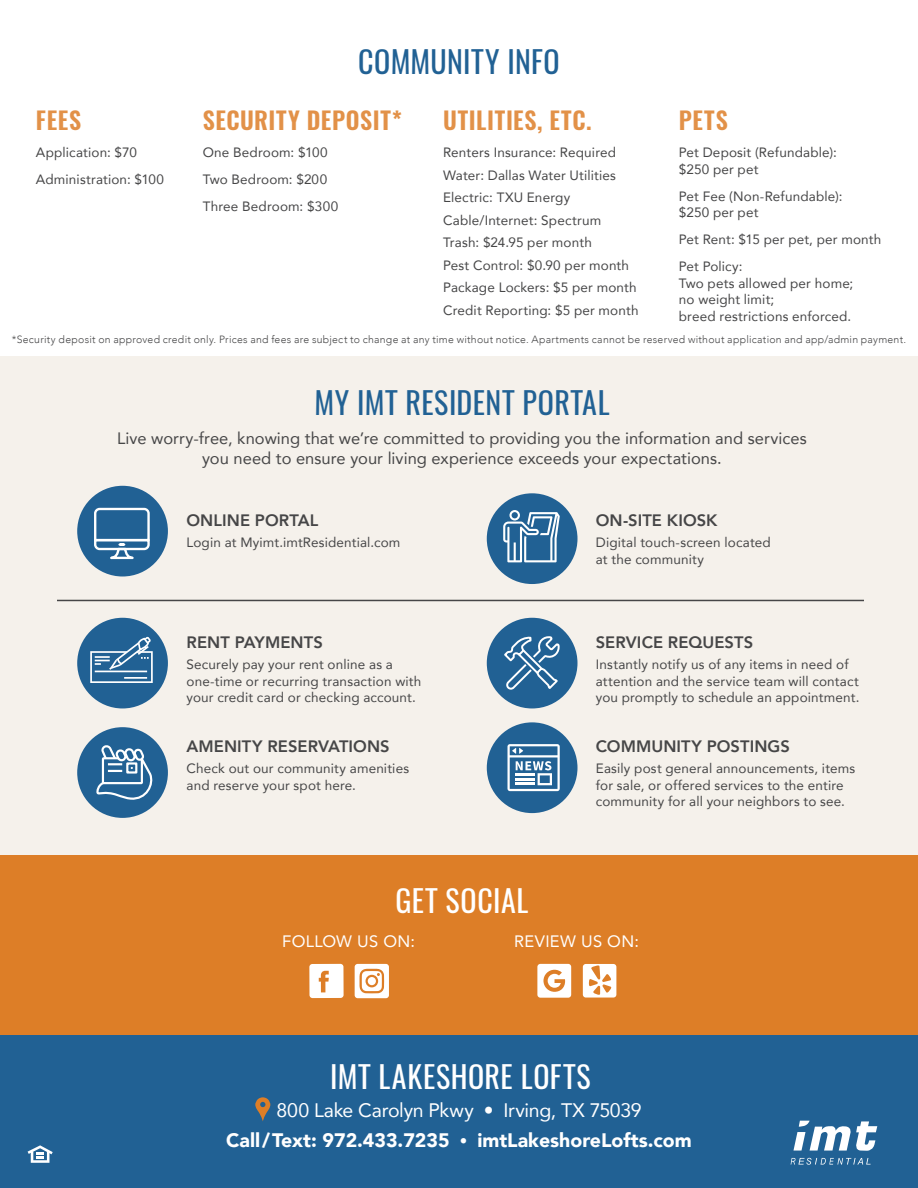
<style>
.page{position:relative;width:918px;height:1188px;background:#fff}
.page>*{position:absolute;margin:0;border:0;box-sizing:border-box;transform-origin:0 0}
.t1{font:30px "Oswald";letter-spacing:.015em;color:#216194}
.t2{font:30px "Oswald";letter-spacing:.02em;color:#fff}
.t3{font:600 24px "Oswald";letter-spacing:.025em;color:#e29148}
.t4{font:900 19.5px/30px "Avenir";color:#fff;text-align:center}
.t5{font:16.5px/19.5px "Avenir";letter-spacing:.005em;color:#464647;text-align:center}
.t6{font:800 16.5px "Avenir";letter-spacing:.005em;color:#464647}
.t7{font:16.5px "Avenir";letter-spacing:.02em;color:#fff}
.t8{font:13.5px/16.5px "Avenir";letter-spacing:.01em;color:#464647}
.t9{font:300 10.5px "Avenir";letter-spacing:.025em;color:#464647}
.s1{font-weight:400}
.s2{font-weight:300;font-size:15px}
</style>
<div class="page">
<div style="left:0;top:356px;width:918px;height:499px;background:#f5f1eb"></div>
<div style="left:0;top:855px;width:918px;height:181px;background:#dd7e27"></div>
<svg style="left:583px;top:964px;width:33px;height:34px"></svg>
<svg style="left:537px;top:964px;width:34px;height:34px"></svg>
<svg style="left:309px;top:964px;width:35px;height:34px"></svg>
<svg style="left:355px;top:964px;width:34px;height:34px"></svg>
<div style="left:77px;top:486px;width:91px;height:91px;background:#216194;border-radius:50%"></div>
<svg style="left:94px;top:507px;width:56px;height:53px"></svg>
<div style="left:487px;top:493px;width:91px;height:91px;background:#216194;border-radius:50%"></div>
<svg style="left:503px;top:510px;width:57px;height:52px"></svg>
<div style="left:487px;top:618px;width:91px;height:90px;background:#216194;border-radius:50%"></div>
<svg style="left:504px;top:636px;width:56px;height:54px"></svg>
<div style="left:77px;top:727px;width:91px;height:91px;background:#216194;border-radius:50%"></div>
<svg style="left:97px;top:746px;width:56px;height:54px"></svg>
<div style="left:126px;top:762px;width:11px;height:12px;border:2px solid #fff"></div>
<div style="left:77px;top:618px;width:91px;height:90px;background:#216194;border-radius:50%"></div>
<svg style="left:90px;top:636px;width:63px;height:47px"></svg>
<div style="left:487px;top:722px;width:91px;height:91px;background:#216194;border-radius:50%"></div>
<svg style="left:507px;top:744px;width:53px;height:47px"></svg>
<hr style="left:57px;top:600px;width:807px;height:1px;background:#464647">
<div style="left:0;top:1036px;width:918px;height:152px;background:#216194"></div>
<svg style="left:28px;top:1145px;width:25px;height:18px"></svg>
<svg style="left:791px;top:1158px;width:80px;height:7px"></svg>
<svg style="left:793px;top:1121px;width:84px;height:30px"></svg>
<svg style="left:255px;top:1097px;width:16px;height:24px"></svg>
<h2 class="t3" style="left:36px;top:104px;width:47px">FEES</h2>
<p class="t8" style="left:36px;top:139px;width:130px;line-height:27px">Application: $70<br>Administration: $100</p>
<h1 class="t1" style="left:358px;top:35px;width:203px">COMMUNITY INFO</h1>
<h2 class="t3" style="left:203px;top:104px;width:201px">SECURITY DEPOSIT*</h2>
<p class="t8" style="left:203px;top:139px;width:137px;line-height:27px">One Bedroom: $100<br>Two Bedroom: $200<br>Three Bedroom: $300</p>
<h2 class="t3" style="left:443px;top:104px;width:150px">UTILITIES, ETC.</h2>
<p class="t8" style="left:443px;top:141px;width:197px;line-height:22.5px">Renters Insurance: Required<br>Water: Dallas Water Utilities<br>Electric: TXU Energy<br>Cable/Internet: Spectrum<br>Trash: $24.95 per month<br>Pest Control: $0.90 per month<br>Package Lockers: $5 per month<br>Credit Reporting: $5 per month</p>
<h2 class="t3" style="left:679px;top:104px;width:50px">PETS</h2>
<p class="t8" style="left:679px;top:144px;width:159px">Pet Deposit (Refundable): $250 per pet</p>
<p class="t8" style="left:679px;top:187px;width:165px">Pet Fee (Non-Refundable): $250 per pet</p>
<p class="t8" style="left:679px;top:226px;width:204px;line-height:27px">Pet Rent: $15 per pet, per month<br>Pet Policy:</p>
<p class="t8" style="left:679px;top:274px;width:176px">Two pets allowed per home; no weight limit;<br>breed restrictions enforced.</p>
<p class="t9" style="left:12px;top:333px;width:896px">*Security deposit on approved credit only. Prices and fees are subject to change at any time without notice. Apartments cannot be reserved without application and app/admin payment.</p>
<h1 class="t1" style="left:314px;top:376px;width:297px">MY IMT RESIDENT PORTAL</h1>
<p class="t5" style="left:117px;top:428px;width:691px">Live worry-free, knowing that we’re committed to providing you the information and services you need to ensure your living experience exceeds your expectations.</p>
<p class="t6" style="left:187px;top:508px;width:133px">ONLINE PORTAL</p>
<p class="t8" style="left:187px;top:534px;width:215px">Login at Myimt.imtResidential.com</p>
<p class="t6" style="left:187px;top:630px;width:138px">RENT PAYMENTS</p>
<p class="t8" style="left:187px;top:656px;width:236px">Securely pay your rent online as a one-time or recurring transaction with your credit card or checking account.</p>
<p class="t6" style="left:187px;top:734px;width:205px">AMENITY RESERVATIONS</p>
<p class="t8" style="left:187px;top:760px;width:224px">Check out our community amenities and reserve your spot here.</p>
<h1 class="t2" style="left:395px;top:875px;width:135px">GET SOCIAL</h1>
<p class="t6" style="left:596px;top:508px;width:123px">ON-SITE KIOSK</p>
<p class="t8" style="left:596px;top:534px;width:177px">Digital touch-screen located at the community</p>
<p class="t6" style="left:596px;top:630px;width:159px">SERVICE REQUESTS</p>
<p class="t8" style="left:596px;top:656px;width:265px">Instantly notify us of any items in need of attention and the service team will contact you promptly to schedule an appointment.</p>
<p class="t6" style="left:596px;top:734px;width:195px">COMMUNITY POSTINGS</p>
<p class="t8" style="left:596px;top:760px;width:261px">Easily post general announcements, items for sale, or offered services to the entire community for all your neighbors to see.</p>
<p class="t7" style="left:282px;top:928px;width:134px">FOLLOW US ON:</p>
<p class="t7" style="left:514px;top:928px;width:126px">REVIEW US ON:</p>
<h1 class="t2" style="left:330px;top:1050px;width:262px">IMT LAKESHORE LOFTS</h1>
<h3 class="t4" style="left:226px;top:1095px;width:467px"><span class="s1">800 Lake Carolyn Pkwy • Irving, TX 75039<br></span>Call/Text: 972.433.7235 <span class="s2">•</span> imtLakeshoreLofts.com</h3>
</div>
